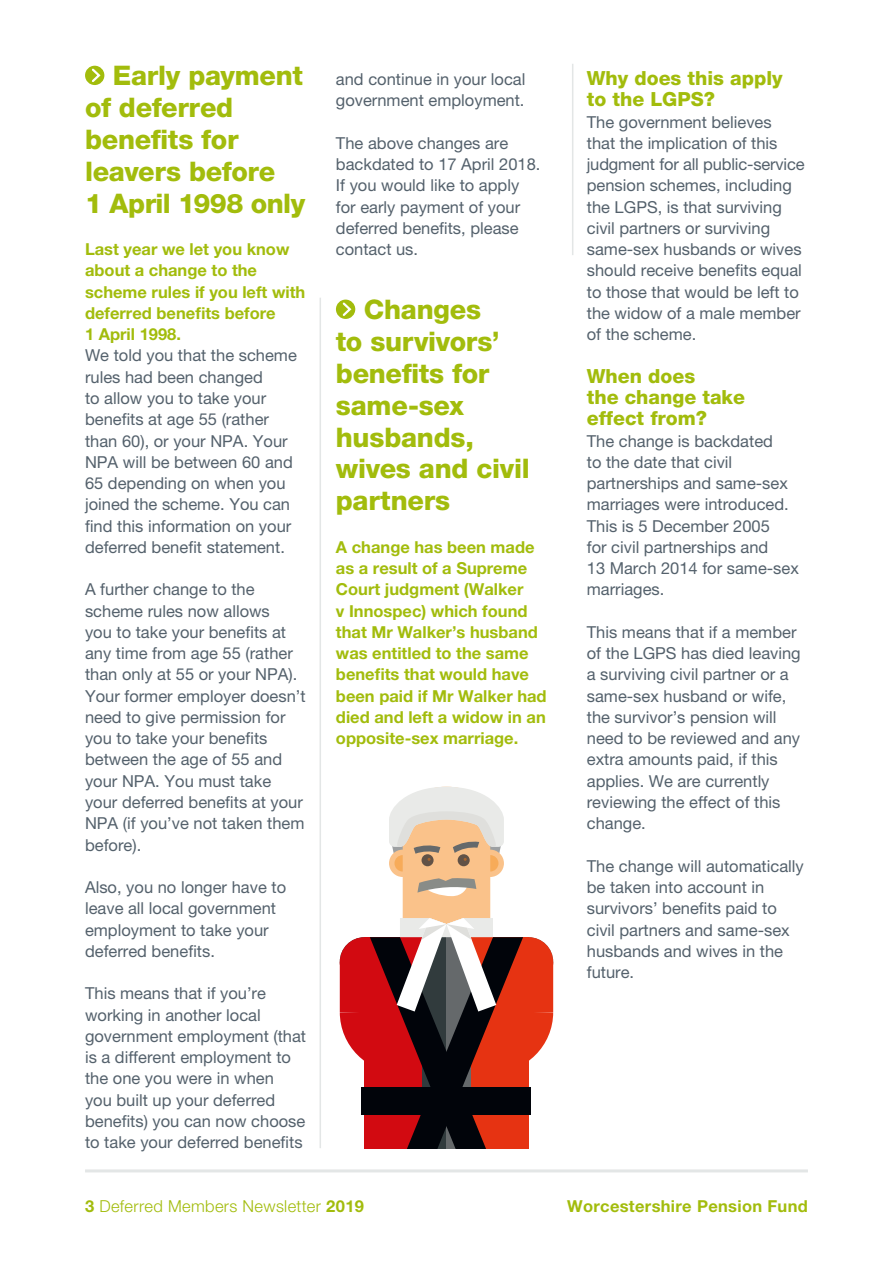
<style>
.page{position:relative;width:893px;height:1263px;background:#fff}
.page>*{position:absolute;margin:0;border:0;box-sizing:border-box;transform-origin:0 0}
.Body_01{font:800 27px/32px "Helvetica Neue LT Std";letter-spacing:-.01em;color:#a2bc0c}
.Body_01-2{font:800 19.5px/21.3px "Helvetica Neue LT Std";color:#a2bc0c}
.Body_01-3{font:16.5px/21.3px "Helvetica Neue LT Std";color:#54616c}
.Body_01-4{font:700 16.5px/21.3px "Helvetica Neue LT Std";color:#a2bc0c}
.t1{font:300 16.5px "Helvetica Neue LT Std";letter-spacing:.02em;color:#a2bc0c}
.Body_01-5{font:700 16.5px "Helvetica Neue LT Std";letter-spacing:.02em;color:#a2bc0c}
.s1{font-weight:700}
</style>
<div class="page">
<hr style="left:85px;top:1169px;width:723px;height:3px;background:#e3e6e6">
<svg style="left:339px;top:787px;width:215px;height:361px"></svg>
<div style="left:362px;top:1088px;width:169px;height:27px;background:#01040a"></div>
<hr style="left:320px;top:298px;width:1px;height:850px;background:#e3e6e6">
<div style="left:336px;top:300px;width:19px;height:19px;background:#a2bc0c;border-radius:50%"></div>
<svg style="left:341px;top:300px;width:12px;height:18px"></svg>
<div style="left:85px;top:66px;width:19px;height:19px;background:#a2bc0c;border-radius:50%"></div>
<svg style="left:90px;top:67px;width:12px;height:17px"></svg>
<hr style="left:572px;top:64px;width:1px;height:191px;background:#e3e6e6">
<p class="Body_01" style="left:85px;top:59px;width:222px;text-indent:28px">Early payment of deferred benefits for leavers before<br>1 April 1998 only</p>
<p class="Body_01-3" style="left:336px;top:68px;width:191px">and continue in your local government employment.</p>
<p class="Body_01-3" style="left:336px;top:132px;width:206px">The above changes are backdated to 17 April 2018.</p>
<p class="Body_01-3" style="left:336px;top:175px;width:186px;text-align:justify">If you would like to apply for early payment of your deferred benefits, please contact us.</p>
<p class="Body_01-4" style="left:85px;top:238px;width:222px">Last year we let you know about a change to the scheme rules if you left with deferred benefits before<br>1 April 1998.</p>
<p class="Body_01-3" style="left:85px;top:345px;width:213px">We told you that the scheme rules had been changed<br>to allow you to take your benefits at age 55 (rather than 60), or your NPA. Your<br>NPA will be between 60 and<br>65 depending on when you joined the scheme. You can find this information on your deferred benefit statement.</p>
<p class="Body_01-3" style="left:85px;top:579px;width:222px">A further change to the scheme rules now allows<br>you to take your benefits at any time from age 55 (rather than only at 55 or your NPA).<br>Your former employer doesn’t need to give permission for you to take your benefits between the age of 55 and your NPA. You must take your deferred benefits at your<br>NPA (if you’ve not taken them before).</p>
<p class="Body_01-3" style="left:85px;top:876px;width:203px">Also, you no longer have to leave all local government employment to take your deferred benefits.</p>
<p class="Body_01-3" style="left:85px;top:982px;width:223px">This means that if you’re working in another local government employment (that is a different employment to the one you were in when<br>you built up your deferred benefits) you can now choose to take your deferred benefits</p>
<p class="Body_01" style="left:336px;top:293px;width:195px;text-indent:28px">Changes<br>to survivors’ benefits for same-sex husbands, wives and civil partners</p>
<p class="Body_01-4" style="left:336px;top:536px;width:212px">A change has been made as a result of a Supreme<br>Court judgment (Walker<br>v Innospec) which found that Mr Walker’s husband was entitled to the same benefits that would have been paid if Mr Walker had died and left a widow in an opposite-sex marriage.</p>
<p class="Body_01-2" style="left:587px;top:67px;width:197px">Why does this apply to the LGPS?</p>
<p class="Body_01-3" style="left:587px;top:111px;width:219px">The government believes<br>that the implication of this judgment for all public-service pension schemes, including the LGPS, is that surviving civil partners or surviving same-sex husbands or wives should receive benefits equal to those that would be left to the widow of a male member of the scheme.</p>
<p class="Body_01-2" style="left:587px;top:365px;width:160px">When does<br>the change take effect from?</p>
<p class="Body_01-3" style="left:587px;top:430px;width:214px">The change is backdated<br>to the date that civil partnerships and same-sex marriages were introduced.<br>This is 5 December 2005<br>for civil partnerships and<br>13 March 2014 for same-sex marriages.</p>
<p class="Body_01-3" style="left:587px;top:621px;width:215px">This means that if a member of the LGPS has died leaving a surviving civil partner or a same-sex husband or wife, the survivor’s pension will need to be reviewed and any extra amounts paid, if this applies. We are currently reviewing the effect of this change.</p>
<p class="Body_01-3" style="left:587px;top:855px;width:218px">The change will automatically be taken into account in survivors’ benefits paid to civil partners and same-sex husbands and wives in the future.</p>
<p class="t1" style="left:85px;top:1196px;width:280px"><span class="s1">3</span> Deferred Members Newsletter <span class="s1">2019</span></p>
<p class="Body_01-5" style="left:567px;top:1196px;width:242px">Worcestershire Pension Fund</p>
</div>
